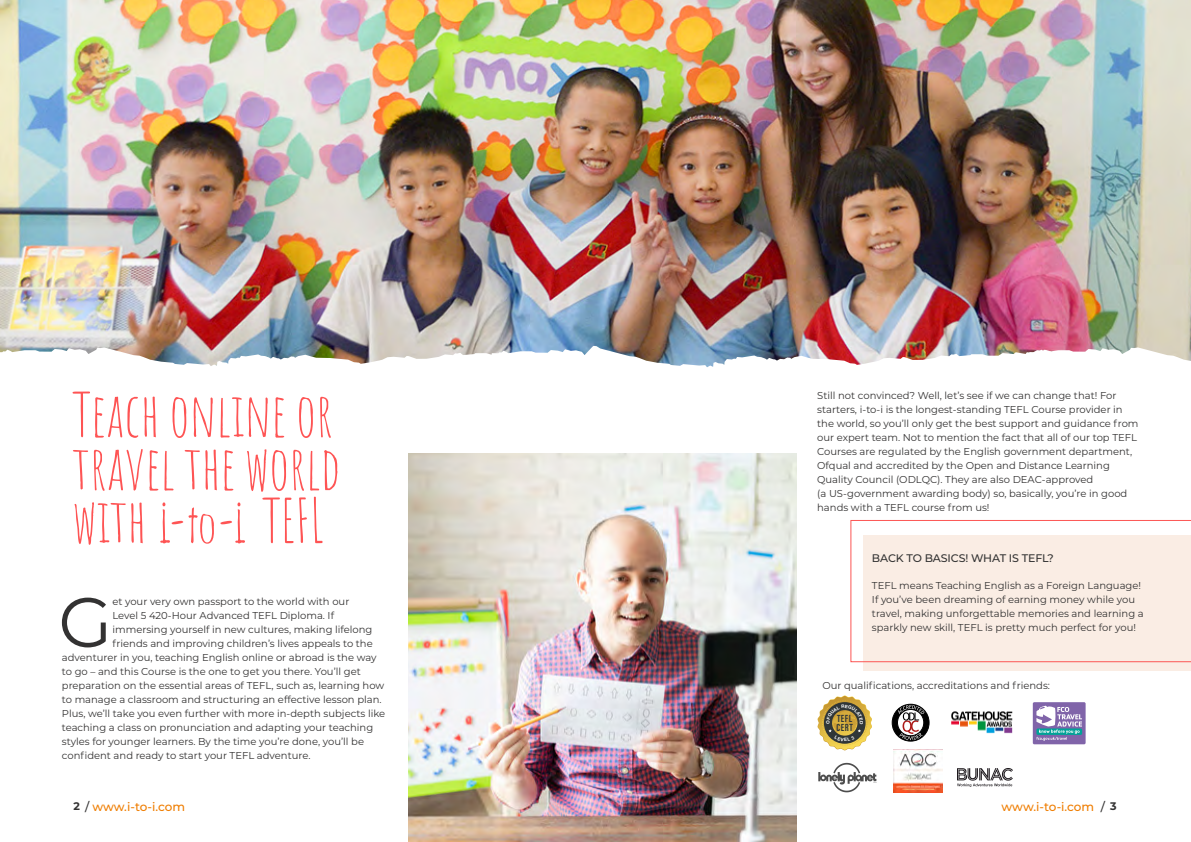
<style>
.page{position:relative;width:1191px;height:842px;background:#fff}
.page>*{position:absolute;margin:0;border:0;box-sizing:border-box;transform-origin:0 0}
.t1{font:70px "Montserrat";color:#333232}
.t2{font:60px/53px "Amatic SC";letter-spacing:-.01em;color:#fe5454}
.t3{font:500 12px "Montserrat";letter-spacing:-.01em;color:#ef7d00}
.t4{font:500 11px "Montserrat";letter-spacing:-.01em;color:#323232}
.t5{font:700 10.7px/9.5px "Acumin Pro Extra Cond";letter-spacing:.05em;color:#303638}
.t6{font:10px/14px "Montserrat";color:#333232}
.s1{font-weight:700;font-size:11px;color:#333232}
.s2{color:#333232}
</style>
<div class="page">
<img style="left:0;top:0;width:1191px;height:347px">
<img style="left:0;top:346px;width:1054px;height:21px">
<svg style="left:1026px;top:347px;width:165px;height:20px"></svg>
<div style="left:863px;top:535px;width:328px;height:135px;background:#faede4"></div>
<svg style="left:850px;top:520px;width:341px;height:142px"></svg>
<img style="left:409px;top:454px;width:388px;height:388px">
<svg style="left:160px;top:502px;width:23px;height:41px"></svg>
<svg style="left:220px;top:502px;width:25px;height:41px"></svg>
<svg style="left:189px;top:507px;width:25px;height:37px"></svg>
<div style="left:1032px;top:702px;width:53px;height:42px;background:#8064a9;border-radius:2px"></div>
<svg style="left:1036px;top:706px;width:46px;height:35px"></svg>
<svg style="left:818px;top:763px;width:58px;height:29px"></svg>
<img style="left:958px;top:768px;width:55px;height:18px">
<div style="left:892px;top:704px;width:37px;height:37px;background:#000;border-radius:50%"></div>
<div style="left:892px;top:704px;width:37px;height:37px;border:1px solid #000;border-radius:50%"></div>
<div style="left:897px;top:709px;width:27px;height:27px;border:1px solid #000;border-radius:50%"></div>
<svg style="left:898px;top:705px;width:26px;height:35px"></svg>
<img style="left:951px;top:711px;width:62px;height:23px">
<img style="left:893px;top:749px;width:50px;height:43px">
<svg style="left:817px;top:695px;width:55px;height:55px"></svg>
<h2 class="t2" style="left:72px;top:385px;width:270px">Teach online or travel the world with</h2>
<h2 class="t2" style="left:262px;top:490px;width:64px">TEFL</h2>
<h1 class="t1" style="left:58px;top:574px;width:56px">G</h1>
<p class="t6" style="left:112px;top:594px;width:238px">et your very own passport to the world with our</p>
<p class="t6" style="left:112px;top:608px;width:223px">Level 5 420-Hour Advanced TEFL Diploma. If</p>
<p class="t6" style="left:112px;top:622px;width:262px">immersing yourself in new cultures, making lifelong</p>
<p class="t6" style="left:112px;top:636px;width:262px">friends and improving children’s lives appeals to the</p>
<p class="t6" style="left:62px;top:650px;width:316px">adventurer in you, teaching English online or abroad is the way</p>
<p class="t6" style="left:62px;top:664px;width:300px">to go – and this Course is the one to get you there. You’ll get</p>
<p class="t6" style="left:62px;top:678px;width:324px">preparation on the essential areas of TEFL, such as, learning how</p>
<p class="t6" style="left:62px;top:692px;width:321px">to manage a classroom and structuring an effective lesson plan.</p>
<p class="t6" style="left:62px;top:706px;width:325px">Plus, we’ll take you even further with more in-depth subjects like</p>
<p class="t6" style="left:62px;top:720px;width:313px">teaching a class on pronunciation and adapting your teaching</p>
<p class="t6" style="left:62px;top:734px;width:304px">styles for younger learners. By the time you’re done, you’ll be</p>
<p class="t6" style="left:62px;top:748px;width:250px">confident and ready to start your TEFL adventure.</p>
<p class="t6" style="left:817px;top:388px;width:323px">Still not convinced? Well, let’s see if we can change that! For starters, i-to-i is the longest-standing TEFL Course provider in the world, so you’ll only get the best support and guidance from our expert team. Not to mention the fact that all of our top TEFL Courses are regulated by the English government department, Ofqual and accredited by the Open and Distance Learning Quality Council (ODLQC). They are also DEAC-approved<br>(a US-government awarding body) so, basically, you’re in good hands with a TEFL course from us!</p>
<p class="t4" style="left:872px;top:550px;width:183px">BACK TO BASICS! WHAT IS TEFL?</p>
<p class="t6" style="left:872px;top:578px;width:273px">TEFL means Teaching English as a Foreign Language!<br>If you’ve been dreaming of earning money while you travel, making unforgettable memories and learning a sparkly new skill, TEFL is pretty much perfect for you!</p>
<p class="t6" style="left:822px;top:678px;width:229px">Our qualifications, accreditations and friends:</p>
<p class="t5" style="left:836px;top:713px;width:18px">TEFL<br>CERT</p>
<p class="t3" style="left:73px;top:799px;width:113px"><span class="s1">2</span> <span class="s2">/</span> www.i-to-i.com</p>
<p class="t3" style="left:1001px;top:798px;width:117px">www.i-to-i.com <span class="s2">/</span> <span class="s1">3</span></p>
</div>
